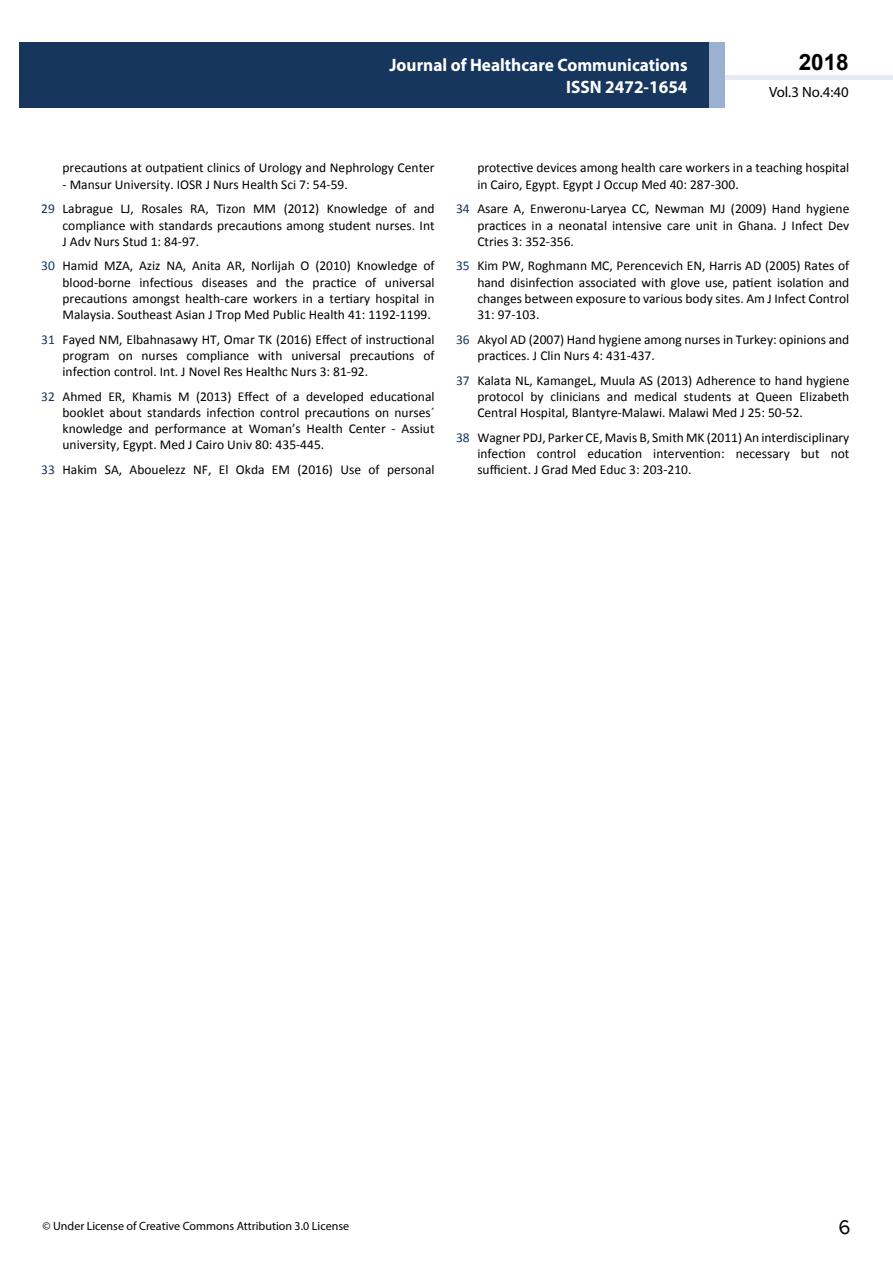
<style>
.page{position:relative;width:893px;height:1263px;background:#fff}
.page>*{position:absolute;margin:0;border:0;box-sizing:border-box;transform-origin:0 0}
.t1{font:25.5px "Tunga";color:#000}
.t2{font:700 22.5px "Arial";color:#000}
.t3{font:700 18px/21.6px "Myriad Pro";color:#fff;text-align:right;scale:.96 1}
.t4{font:14.85px "Myriad Pro";color:#000}
.t5{font:13.5px/16.2px "Calibri";color:#000;text-align:justify}
.t6{font:12px "Myriad Pro";color:#000}
.s1{color:#16365d}
</style>
<div class="page">
<hr style="left:725px;top:75px;width:168px;height:4px;background:#e4ebf2">
<div style="left:19px;top:42px;width:690px;height:66px;background:#16365d"></div>
<div style="left:709px;top:42px;width:16px;height:66px;background:#9bb1cf"></div>
<h3 class="t3" style="left:389px;top:54px;width:312px">Journal of Healthcare Communications<br>ISSN 2472-1654</h3>
<h3 class="t3" style="left:517px;top:53px;width:198px">ARCHIVOS DE MEDICINA<br>ISSN 1698-9 65</h3>
<h2 class="t2" style="left:799px;top:47px;width:52px">2018</h2>
<p class="t4" style="left:769px;top:83px;width:81px">Vol.3 No.4:40</p>
<p class="t5" style="left:63px;top:160px;width:374px">precautions at outpatient clinics of Urology and Nephrology Center</p>
<p class="t5" style="left:41px;top:172px;width:395px;line-height:24.8px;text-indent:21px">- Mansur University. IOSR J Nurs Health Sci 7: 54-59.<br><span class="s1">29</span> Labrague LJ, Rosales RA, Tizon MM (2012) Knowledge of and</p>
<p class="t5" style="left:63px;top:217px;width:374px">compliance with standards precautions among student nurses. Int<br>J Adv Nurs Stud 1: 84-97.</p>
<p class="t5" style="left:63px;top:258px;width:374px;text-indent:-21px"><span class="s1">30</span> Hamid MZA, Aziz NA, Anita AR, Norlijah O (2010) Knowledge of blood-borne infectious diseases and the practice of universal precautions amongst health-care workers in a tertiary hospital in Malaysia. Southeast Asian J Trop Med Public Health 41: 1192-1199.</p>
<p class="t5" style="left:63px;top:331px;width:374px;text-indent:-21px"><span class="s1">31</span> Fayed NM, Elbahnasawy HT, Omar TK (2016) Effect of instructional program on nurses compliance with universal precautions of infection control. Int. J Novel Res Healthc Nurs 3: 81-92.</p>
<p class="t5" style="left:63px;top:388px;width:374px;text-indent:-21px"><span class="s1">32</span> Ahmed ER, Khamis M (2013) Effect of a developed educational booklet about standards infection control precautions on nurses´ knowledge and performance at Woman’s Health Center - Assiut university, Egypt. Med J Cairo Univ 80: 435-445.</p>
<p class="t5" style="left:41px;top:462px;width:395px"><span class="s1">33</span> Hakim SA, Abouelezz NF, El Okda EM (2016) Use of personal</p>
<p class="t5" style="left:477px;top:160px;width:374px">protective devices among health care workers in a teaching hospital in Cairo, Egypt. Egypt J Occup Med 40: 287-300.</p>
<p class="t5" style="left:477px;top:201px;width:374px;text-indent:-21px"><span class="s1">34</span> Asare A, Enweronu-Laryea CC, Newman MJ (2009) Hand hygiene practices in a neonatal intensive care unit in Ghana. J Infect Dev Ctries 3: 352-356.</p>
<p class="t5" style="left:477px;top:258px;width:374px;text-indent:-21px"><span class="s1">35</span> Kim PW, Roghmann MC, Perencevich EN, Harris AD (2005) Rates of hand disinfection associated with glove use, patient isolation and changes between exposure to various body sites. Am J Infect Control 31: 97-103.</p>
<p class="t5" style="left:477px;top:331px;width:374px;text-indent:-21px"><span class="s1">36</span> Akyol AD (2007) Hand hygiene among nurses in Turkey: opinions and practices. J Clin Nurs 4: 431-437.</p>
<p class="t5" style="left:477px;top:372px;width:374px;text-indent:-21px"><span class="s1">37</span> Kalata NL, KamangeL, Muula AS (2013) Adherence to hand hygiene protocol by clinicians and medical students at Queen Elizabeth Central Hospital, Blantyre-Malawi. Malawi Med J 25: 50-52.</p>
<p class="t5" style="left:477px;top:429px;width:374px;text-indent:-21px"><span class="s1">38</span> Wagner PDJ, Parker CE, Mavis B, Smith MK (2011) An interdisciplinary infection control education intervention: necessary but not sufficient. J Grad Med Educ 3: 203-210.</p>
<p class="t6" style="left:42px;top:1218px;width:308px">© Under License of Creative Commons Attribution 3.0 License</p>
<h1 class="t1" style="left:838px;top:1210px;width:14px">6</h1>
</div>
